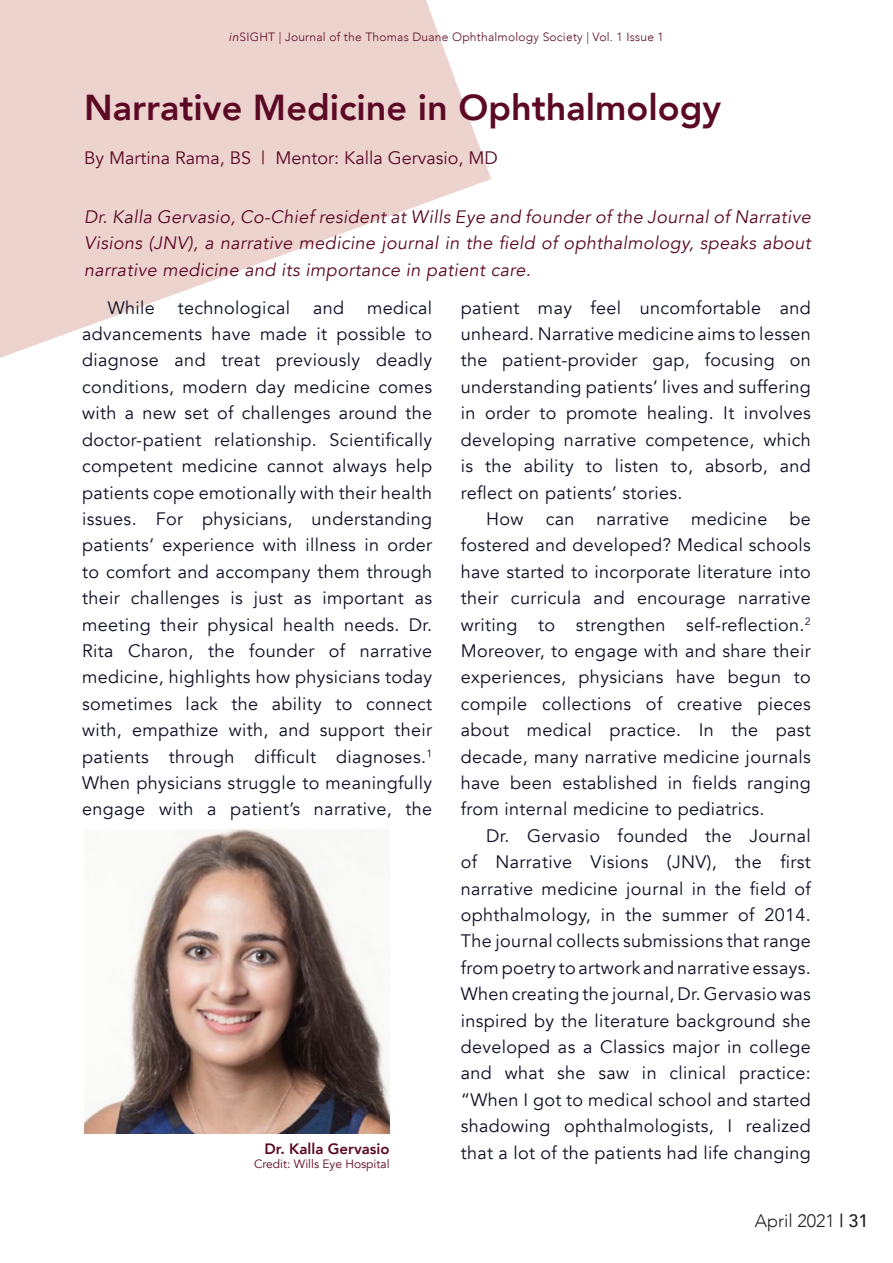
<style>
.page{position:relative;width:893px;height:1263px;background:#fff}
.page>*{position:absolute;margin:0;border:0;box-sizing:border-box;transform-origin:0 0}
.t1{font:800 36px "Avenir";color:#5b0925}
.t2{font:18px/26.4px "Avenir";letter-spacing:.02em;color:#0d0f24;text-align:justify}
.t3{font:italic 18px/26.4px "Avenir";letter-spacing:.02em;color:#5b0824;text-align:justify}
.t4{font:18px "Avenir";color:#5b0925}
.t5{font:300 18px "Avenir";color:#231f20}
.t6{font:800 15px "Avenir";color:#5b0824}
.t7{font:300 12px "Avenir";letter-spacing:.02em;color:#5b0925}
.t8{font:12px "Avenir";color:#5b0824}
.s1{font-family:"Avenir Next";font-weight:400;font-style:italic}
.s2{font-weight:500}
</style>
<div class="page">
<svg style="left:0;top:0;width:491px;height:358px;fill:#edd3ce"></svg>
<img style="left:85px;top:830px;width:305px;height:303px">
<p class="t7" style="left:229px;top:29px;width:436px"><span class="s1">in</span>SIGHT | Journal of the Thomas Duane Ophthalmology Society | Vol. 1 Issue 1</p>
<h1 class="t1" style="left:84px;top:79px;width:638px">Narrative Medicine in Ophthalmology</h1>
<p class="t4" style="left:84px;top:147px;width:415px">By Martina Rama, BS | Mentor: Kalla Gervasio, MD</p>
<p class="t3" style="left:84px;top:204px;width:728px">Dr. Kalla Gervasio, Co-Chief resident at Wills Eye and founder of the Journal of Narrative Visions (JNV), a narrative medicine journal in the field of ophthalmology, speaks about narrative medicine and its importance in patient care.</p>
<p class="t2" style="left:82px;top:295px;width:352px;text-indent:285px">medical advancements have made it possible to diagnose and treat previously deadly conditions, modern day medicine comes with a new set of challenges around the doctor-patient relationship. Scientifically competent medicine cannot always help patients cope emotionally with their health issues. For physicians, understanding patients’ experience with illness in order to comfort and accompany them through their challenges is just as important as meeting their physical health needs. Dr.<br>Rita Charon, the founder of narrative medicine, highlights how physicians today sometimes lack the ability to connect with, empathize with, and support their patients through difficult diagnoses.<sup>1<br></sup>When physicians struggle to meaningfully engage with a patient’s narrative, the</p>
<p class="t2" style="left:461px;top:295px;width:352px">patient may feel uncomfortable and unheard. Narrative medicine aims to lessen the patient-provider gap, focusing on understanding patients’ lives and suffering in order to promote healing. It involves developing narrative competence, which is the ability to listen to, absorb, and reflect on patients’ stories.</p>
<p class="t2" style="left:108px;top:295px;width:49px">While</p>
<p class="t2" style="left:178px;top:295px;width:114px">technological</p>
<p class="t2" style="left:313px;top:295px;width:33px">and</p>
<p class="t2" style="left:461px;top:506px;width:352px;text-indent:26px">How can narrative medicine be fostered and developed? Medical schools have started to incorporate literature into their curricula and encourage narrative writing to strengthen self-reflection.<sup>2<br></sup>Moreover, to engage with and share their experiences, physicians have begun to compile collections of creative pieces about medical practice. In the past decade, many narrative medicine journals have been established in fields ranging from internal medicine to pediatrics.</p>
<p class="t2" style="left:461px;top:823px;width:352px;text-indent:26px">Dr. Gervasio founded the Journal of Narrative Visions (JNV), the first narrative medicine journal in the field of ophthalmology, in the summer of 2014.<br>The journal collects submissions that range from poetry to artwork and narrative essays.<br>When creating the journal, Dr. Gervasio was inspired by the literature background she developed as a Classics major in college and what she saw in clinical practice: “When I got to medical school and started shadowing ophthalmologists, I realized that a lot of the patients had life changing</p>
<p class="t6" style="left:265px;top:1137px;width:127px">Dr. Kalla Gervasio</p>
<p class="t8" style="left:254px;top:1157px;width:137px">Credit: Wills Eye Hospital</p>
<p class="t5" style="left:755px;top:1210px;width:115px">April 2021 <span class="s2">| 31</span></p>
</div>
